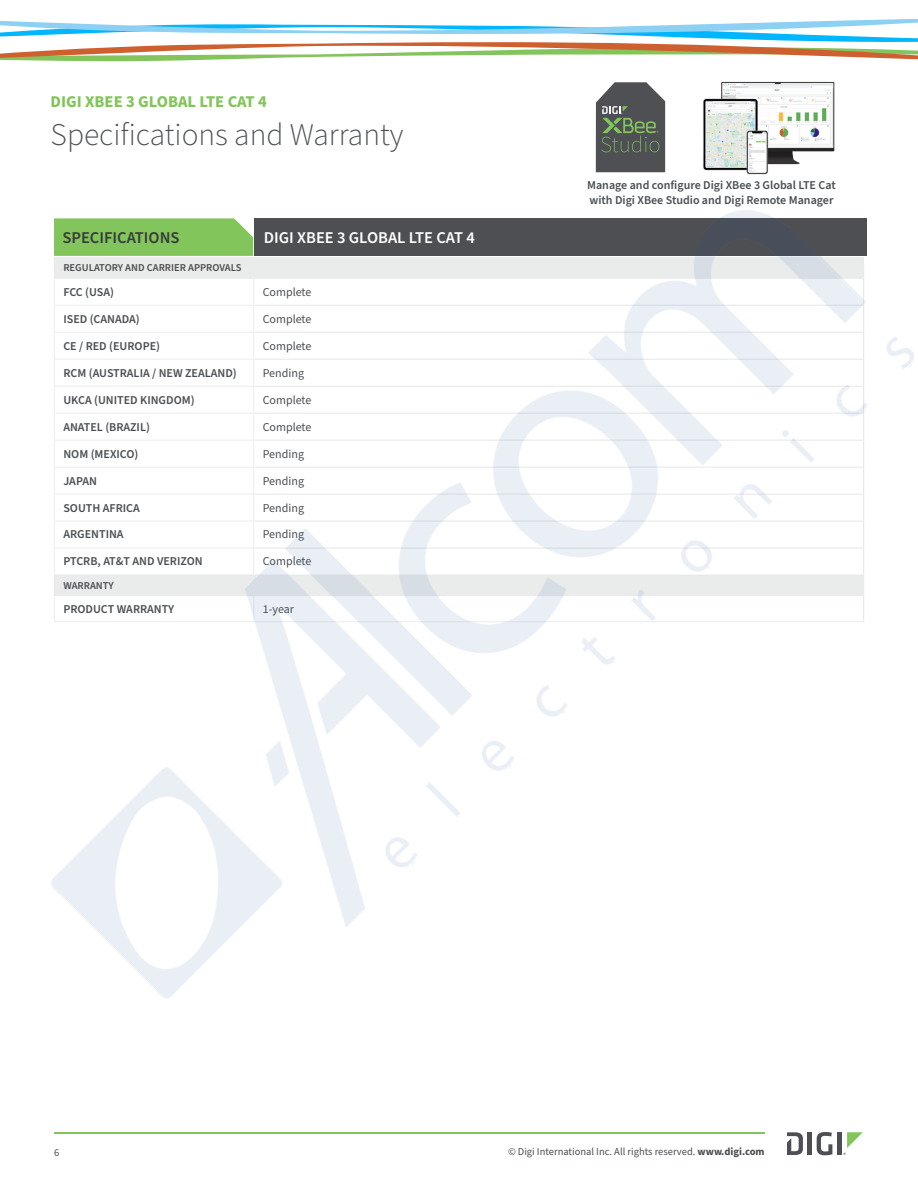
<style>
.page{position:relative;width:918px;height:1188px;background:#fff}
.page>*{position:absolute;margin:0;border:0;box-sizing:border-box;transform-origin:0 0}
.Intro_NEW{font:300 31.5px "Source Sans Pro";color:#4b4f53}
.Intro_NEW-2{font:700 16.5px "Source Sans Pro";color:#82c55b}
.t1{font:600 16.5px "Source Sans Pro";color:#fff}
.t2{font:600 16.5px "Source Sans Pro";color:#393b3e}
.Table_-_Left_Column{font:600 12px/15px "Source Sans Pro";color:#4b4f53}
.Table_-_Body_Copy{font:12px "Source Sans Pro";color:#4b4f53}
.t3{font:10.5px "Source Sans Pro";color:#4b4f53}
.Table_-_Header{font:600 10.5px "Source Sans Pro";color:#4d4d4f}
.Table_-_Header-2{font:600 10.5px "Source Sans Pro";color:#4b4f53}
.s1{color:#4b4f53}
.s2{font-weight:700}
</style>
<div class="page">
<hr style="left:54px;top:1132px;width:711px;height:2px;background:#82c55b">
<hr style="left:808px;top:1132px;width:4px;height:23px;background:#4e4f53">
<svg style="left:817px;top:1132px;width:15px;height:23px"></svg>
<hr style="left:837px;top:1132px;width:4px;height:23px;background:#4e4f53">
<svg style="left:787px;top:1132px;width:16px;height:23px"></svg>
<svg style="left:843px;top:1132px;width:20px;height:23px"></svg>
<img style="left:703px;top:81px;width:132px;height:54px">
<svg style="left:596px;top:82px;width:69px;height:53px;background:#697169"></svg>
<svg style="left:0;top:18px;width:918px;height:44px"></svg>
<img style="left:51px;top:135px;width:863px;height:863px">
<p class="Intro_NEW-2" style="left:51px;top:90px;width:218px">DIGI XBEE 3 GLOBAL LTE CAT 4</p>
<p class="Intro_NEW" style="left:51px;top:113px;width:354px">Specifications and Warranty</p>
<p class="t2" style="left:62px;top:227px;width:119px">SPECIFICATIONS</p>
<p class="t1" style="left:264px;top:226px;width:213px">DIGI XBEE 3 GLOBAL LTE CAT 4</p>
<p class="Table_-_Header" style="left:63px;top:261px;width:180px"><span class="s1">R</span>EGULATORY AND CARRIER APPROVALS</p>
<p class="Table_-_Left_Column" style="left:63px;top:285px;width:52px">FCC (USA)</p>
<p class="Table_-_Body_Copy" style="left:263px;top:284px;width:50px">Complete</p>
<p class="Table_-_Left_Column" style="left:63px;top:312px;width:78px">ISED (CANADA)</p>
<p class="Table_-_Body_Copy" style="left:263px;top:311px;width:50px">Complete</p>
<p class="Table_-_Left_Column" style="left:63px;top:339px;width:98px">CE / RED (EUROPE)</p>
<p class="Table_-_Body_Copy" style="left:263px;top:338px;width:50px">Complete</p>
<p class="Table_-_Left_Column" style="left:63px;top:366px;width:175px">RCM (AUSTRALIA / NEW ZEALAND)</p>
<p class="Table_-_Body_Copy" style="left:263px;top:365px;width:43px">Pending</p>
<p class="Table_-_Left_Column" style="left:63px;top:392px;width:133px">UKCA (UNITED KINGDOM)</p>
<p class="Table_-_Body_Copy" style="left:263px;top:392px;width:50px">Complete</p>
<p class="Table_-_Left_Column" style="left:63px;top:419px;width:88px">ANATEL (BRAZIL)</p>
<p class="Table_-_Body_Copy" style="left:263px;top:419px;width:50px">Complete</p>
<p class="Table_-_Left_Column" style="left:63px;top:446px;width:77px">NOM (MEXICO)</p>
<p class="Table_-_Body_Copy" style="left:263px;top:446px;width:43px">Pending</p>
<p class="Table_-_Left_Column" style="left:63px;top:473px;width:35px">JAPAN</p>
<p class="Table_-_Body_Copy" style="left:263px;top:473px;width:43px">Pending</p>
<p class="Table_-_Left_Column" style="left:63px;top:500px;width:78px">SOUTH AFRICA</p>
<p class="Table_-_Body_Copy" style="left:263px;top:500px;width:43px">Pending</p>
<p class="Table_-_Left_Column" style="left:63px;top:527px;width:62px">ARGENTINA</p>
<p class="Table_-_Body_Copy" style="left:263px;top:526px;width:43px">Pending</p>
<p class="Table_-_Left_Column" style="left:63px;top:554px;width:141px">PTCRB, AT&amp;T AND VERIZON</p>
<p class="Table_-_Body_Copy" style="left:263px;top:553px;width:50px">Complete</p>
<p class="Table_-_Header-2" style="left:63px;top:578px;width:52px">WARRANTY</p>
<p class="Table_-_Left_Column" style="left:63px;top:601px;width:112px">PRODUCT WARRANTY</p>
<p class="Table_-_Body_Copy" style="left:263px;top:601px;width:33px">1-year</p>
<p class="Table_-_Left_Column" style="left:587px;top:178px;width:250px">Manage and configure Digi XBee 3 Global LTE Cat with Digi XBee Studio and Digi Remote Manager</p>
<p class="t3" style="left:54px;top:1145px;width:7px">6</p>
<p class="t3" style="left:508px;top:1144px;width:258px">© Digi International Inc. All rights reserved. <span class="s2">www.digi.com</span></p>
</div>
